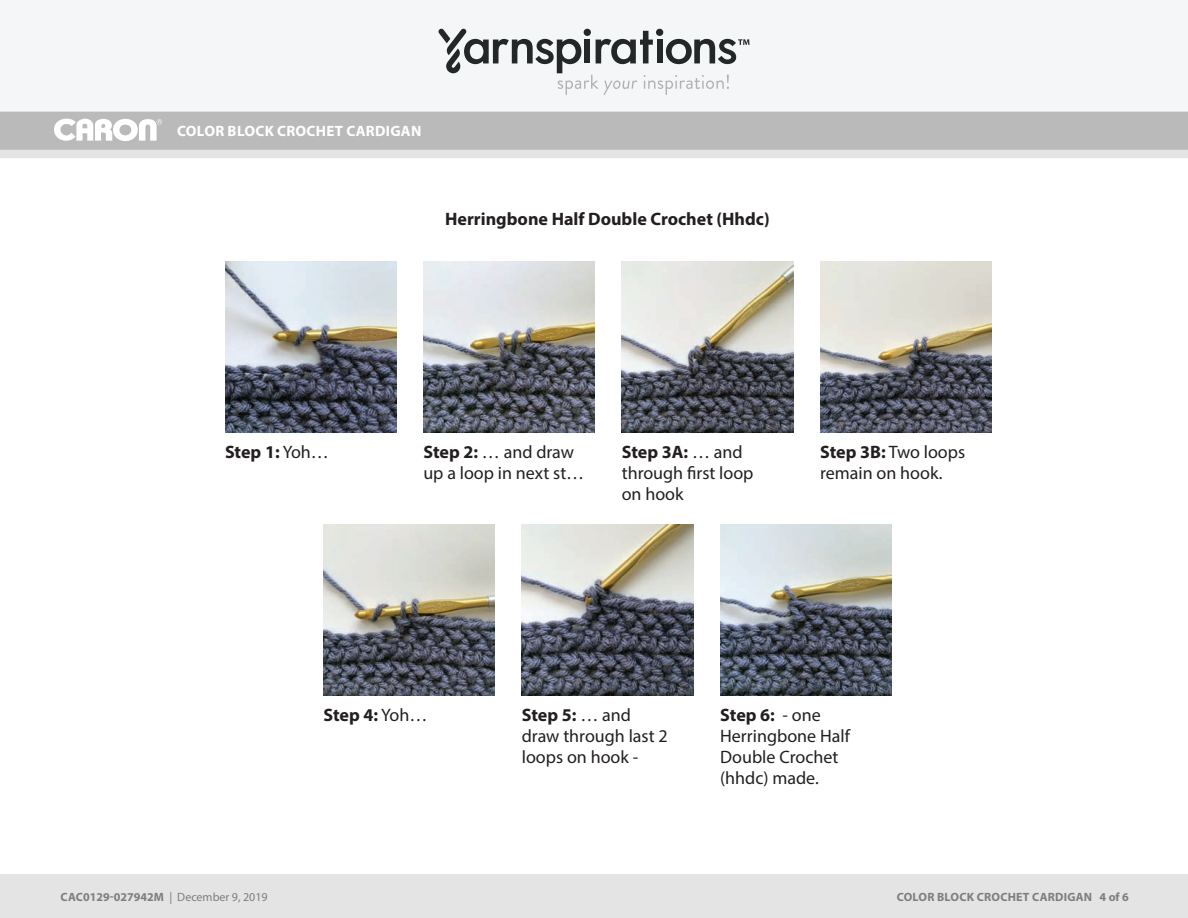
<style>
.page{position:relative;width:1188px;height:918px;background:#fff}
.page>*{position:absolute;margin:0;border:0;box-sizing:border-box;transform-origin:0 0}
.t1{font:18px/21px "Myriad Pro";color:#231f20}
.t2{font:700 18px "Myriad Pro";color:#231f20}
.t3{font:700 15px "Myriad Pro";letter-spacing:.02em;color:#fff}
.t4{font:700 12px "Myriad Pro";color:#7e7e7d}
.t5{font:700 12px "Myriad Pro";letter-spacing:.02em;color:#7e7e7d}
.s1{font-weight:400}
.s2{font-weight:700}
</style>
<div class="page">
<div style="left:0;top:150px;width:1188px;height:8px;background:#e4e4e4"></div>
<div style="left:0;top:112px;width:1188px;height:38px;background:#bababa"></div>
<div style="left:0;top:0;width:1188px;height:112px;background:#f4f6f7"></div>
<svg style="left:438px;top:29px;width:311px;height:66px"></svg>
<div style="left:0;top:875px;width:1188px;height:43px;background:#e4e4e4"></div>
<svg style="left:54px;top:119px;width:108px;height:22px"></svg>
<img style="left:225px;top:261px;width:171px;height:171px">
<img style="left:423px;top:261px;width:172px;height:171px">
<img style="left:622px;top:261px;width:171px;height:172px">
<img style="left:820px;top:261px;width:172px;height:171px">
<img style="left:323px;top:525px;width:172px;height:171px">
<img style="left:522px;top:525px;width:171px;height:171px">
<img style="left:720px;top:525px;width:172px;height:171px">
<p class="t3" style="left:177px;top:121px;width:246px">COLOR BLOCK CROCHET CARDIGAN</p>
<p class="t2" style="left:445px;top:207px;width:326px">Herringbone Half Double Crochet (Hhdc)</p>
<p class="t2" style="left:225px;top:440px;width:105px">Step 1: <span class="s1">Yoh…</span></p>
<p class="t1" style="left:423px;top:441px;width:162px"><span class="s2">Step 2:</span> … and draw up a loop in next st…</p>
<p class="t1" style="left:622px;top:441px;width:133px"><span class="s2">Step 3A:</span> … and through rst loop on hook</p>
<p class="t1" style="left:820px;top:441px;width:147px"><span class="s2">Step 3B:</span> Two loops remain on hook.</p>
<p class="t2" style="left:323px;top:704px;width:105px">Step 4: <span class="s1">Yoh…</span></p>
<p class="t1" style="left:522px;top:705px;width:147px"><span class="s2">Step 5:</span> … and draw through last 2 loops on hook -</p>
<p class="t1" style="left:720px;top:705px;width:131px"><span class="s2">Step 6:</span> - one<br>Herringbone Half<br>Double Crochet (hhdc) made.</p>
<p class="t4" style="left:61px;top:889px;width:209px">CAC0129-027942M <span class="s1">| December 9, 2019</span></p>
<p class="t5" style="left:897px;top:889px;width:234px">COLOR BLOCK CROCHET CARDIGAN 4 of 6</p>
</div>
